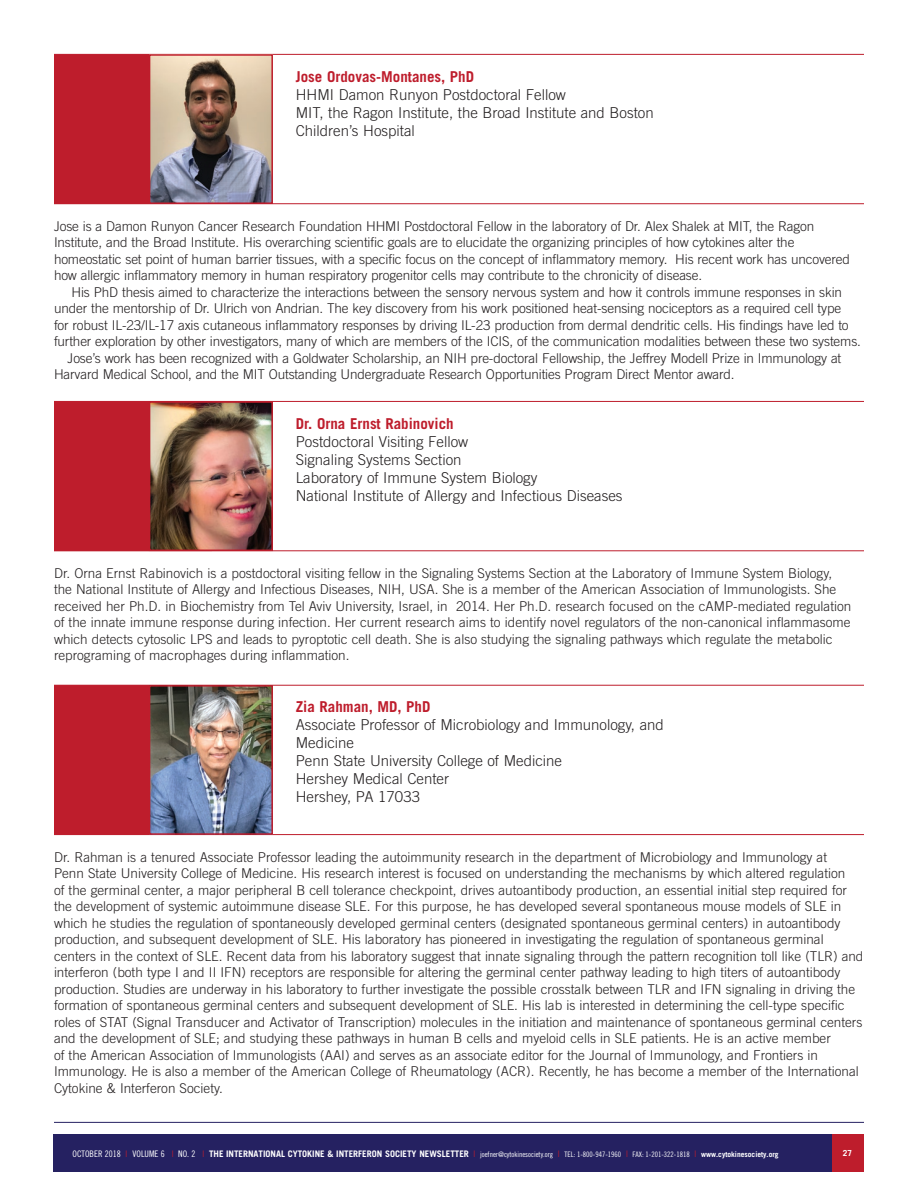
<style>
.page{position:relative;width:918px;height:1188px;background:#fff}
.page>*{position:absolute;margin:0;border:0;box-sizing:border-box;transform-origin:0 0}
.t1{font:300 15px/18px "Trade Gothic";color:#231f20}
.t2{font:700 15px "Trade Gothic";color:#be1d2c}
.t3{font:300 13.5px/16.5px "Trade Gothic";color:#231f20}
.t4{font:700 8.4px "Trade Gothic";color:#fff}
.t5{font:7.5px "Trade Gothic Cond Eighteen";color:#fff}
.s1{font-size:9px}
.s2{font-family:"Trade Gothic";font-weight:300;font-size:9px;color:#be1d2c}
.s3{font-family:"Trade Gothic";font-weight:700;font-size:9px}
.s4{font-family:"Trade Gothic";font-weight:700}
</style>
<div class="page">
<div style="left:54px;top:1134px;width:810px;height:38px;background:#252161"></div>
<div style="left:832px;top:1134px;width:32px;height:38px;background:#be1d2c"></div>
<hr style="left:54px;top:1122px;width:810px;height:1px;background:#252161">
<hr style="left:54px;top:54px;width:810px;height:1px;background:#be1d2c">
<hr style="left:54px;top:203px;width:810px;height:1px;background:#be1d2c">
<div style="left:54px;top:54px;width:158px;height:150px;background:#be1d2c"></div>
<img style="left:152px;top:57px;width:118px;height:144px">
<div style="left:149px;top:54px;width:124px;height:150px;border:2px solid #be1d2c"></div>
<hr style="left:54px;top:685px;width:810px;height:1px;background:#be1d2c">
<hr style="left:54px;top:834px;width:810px;height:1px;background:#be1d2c">
<div style="left:54px;top:685px;width:158px;height:150px;background:#be1d2c"></div>
<img style="left:152px;top:688px;width:118px;height:144px">
<div style="left:149px;top:685px;width:124px;height:150px;border:2px solid #be1d2c"></div>
<hr style="left:54px;top:401px;width:810px;height:1px;background:#be1d2c">
<hr style="left:54px;top:550px;width:810px;height:1px;background:#be1d2c">
<div style="left:54px;top:401px;width:158px;height:150px;background:#be1d2c"></div>
<img style="left:152px;top:404px;width:118px;height:144px">
<div style="left:149px;top:401px;width:124px;height:150px;border:2px solid #be1d2c"></div>
<p class="t2" style="left:296px;top:67px;width:180px">Jose Ordovas-Montanes, PhD</p>
<p class="t1" style="left:296px;top:85px;width:359px">HHMI Damon Runyon Postdoctoral Fellow<br>MIT, the Ragon Institute, the Broad Institute and Boston<br>Children’s Hospital</p>
<p class="t3" style="left:54px;top:218px;width:798px">Jose is a Damon Runyon Cancer Research Foundation HHMI Postdoctoral Fellow in the laboratory of Dr. Alex Shalek at MIT, the Ragon Institute, and the Broad Institute. His overarching scientific goals are to elucidate the organizing principles of how cytokines alter the homeostatic set point of human barrier tissues, with a specific focus on the concept of inflammatory memory. His recent work has uncovered how allergic inflammatory memory in human respiratory progenitor cells may contribute to the chronicity of disease.</p>
<p class="t3" style="left:71px;top:284px;width:772px">His PhD thesis aimed to characterize the interactions between the sensory nervous system and how it controls immune responses in skin</p>
<p class="t3" style="left:54px;top:300px;width:789px">under the mentorship of Dr. Ulrich von Andrian. The key discovery from his work positioned heat-sensing nociceptors as a required cell type</p>
<p class="t3" style="left:54px;top:317px;width:796px">for robust IL-23/IL-17 axis cutaneous inflammatory responses by driving IL-23 production from dermal dendritic cells. His findings have led to</p>
<p class="t3" style="left:54px;top:333px;width:809px">further exploration by other investigators, many of which are members of the ICIS, of the communication modalities between these two systems.</p>
<p class="t3" style="left:68px;top:350px;width:775px">Jose’s work has been recognized with a Goldwater Scholarship, an NIH pre-doctoral Fellowship, the Jeffrey Modell Prize in Immunology at</p>
<p class="t3" style="left:54px;top:366px;width:682px">Harvard Medical School, and the MIT Outstanding Undergraduate Research Opportunities Program Direct Mentor award.</p>
<p class="t2" style="left:296px;top:414px;width:159px">Dr. Orna Ernst Rabinovich</p>
<p class="t1" style="left:296px;top:432px;width:328px">Postdoctoral Visiting Fellow<br>Signaling Systems Section<br>Laboratory of Immune System Biology<br>National Institute of Allergy and Infectious Diseases</p>
<p class="t3" style="left:54px;top:565px;width:799px">Dr. Orna Ernst Rabinovich is a postdoctoral visiting fellow in the Signaling Systems Section at the Laboratory of Immune System Biology, the National Institute of Allergy and Infectious Diseases, NIH, USA. She is a member of the American Association of Immunologists. She received her Ph.D. in Biochemistry from Tel Aviv University, Israel, in 2014. Her Ph.D. research focused on the cAMP-mediated regulation of the innate immune response during infection. Her current research aims to identify novel regulators of the non-canonical inflammasome which detects cytosolic LPS and leads to pyroptotic cell death. She is also studying the signaling pathways which regulate the metabolic reprograming of macrophages during inflammation.</p>
<p class="t2" style="left:296px;top:698px;width:136px">Zia Rahman, MD, PhD</p>
<p class="t1" style="left:296px;top:716px;width:370px">Associate Professor of Microbiology and Immunology, and<br>Medicine<br>Penn State University College of Medicine<br>Hershey Medical Center<br>Hershey, PA 17033</p>
<p class="t3" style="left:54px;top:848px;width:811px">Dr. Rahman is a tenured Associate Professor leading the autoimmunity research in the department of Microbiology and Immunology at<br>Penn State University College of Medicine. His research interest is focused on understanding the mechanisms by which altered regulation<br>of the germinal center, a major peripheral B cell tolerance checkpoint, drives autoantibody production, an essential initial step required for the development of systemic autoimmune disease SLE. For this purpose, he has developed several spontaneous mouse models of SLE in which he studies the regulation of spontaneously developed germinal centers (designated spontaneous germinal centers) in autoantibody production, and subsequent development of SLE. His laboratory has pioneered in investigating the regulation of spontaneous germinal centers in the context of SLE. Recent data from his laboratory suggest that innate signaling through the pattern recognition toll like (TLR) and interferon (both type I and II IFN) receptors are responsible for altering the germinal center pathway leading to high titers of autoantibody production. Studies are underway in his laboratory to further investigate the possible crosstalk between TLR and IFN signaling in driving the formation of spontaneous germinal centers and subsequent development of SLE. His lab is interested in determining the cell-type specific roles of STAT (Signal Transducer and Activator of Transcription) molecules in the initiation and maintenance of spontaneous germinal centers and the development of SLE; and studying these pathways in human B cells and myeloid cells in SLE patients. He is an active member<br>of the American Association of Immunologists (AAI) and serves as an associate editor for the Journal of Immunology, and Frontiers in Immunology. He is also a member of the American College of Rheumatology (ACR). Recently, he has become a member of the International Cytokine &amp; Interferon Society.</p>
<p class="t5" style="left:73px;top:1150px;width:708px"><span class="s1">OCTOBER 2018</span> <span class="s2">I</span> <span class="s1">VOLUME 6</span> <span class="s2">I</span> <span class="s1">NO. 2</span> <span class="s2">I</span> <span class="s3">THE INTERNATIONAL CYTOKINE &amp; INTERFERON SOCIETY NEWSLETTER</span> <span class="s2">I</span> joefner@cytokinesociety.org <span class="s2">I</span> TEL: 1-800-947-1960 <span class="s2">I</span> FAX: 1-201-322-1818 <span class="s2">I</span> <span class="s4">www.cytokinesociety.org</span></p>
<p class="t4" style="left:843px;top:1147px;width:11px">27</p>
</div>
